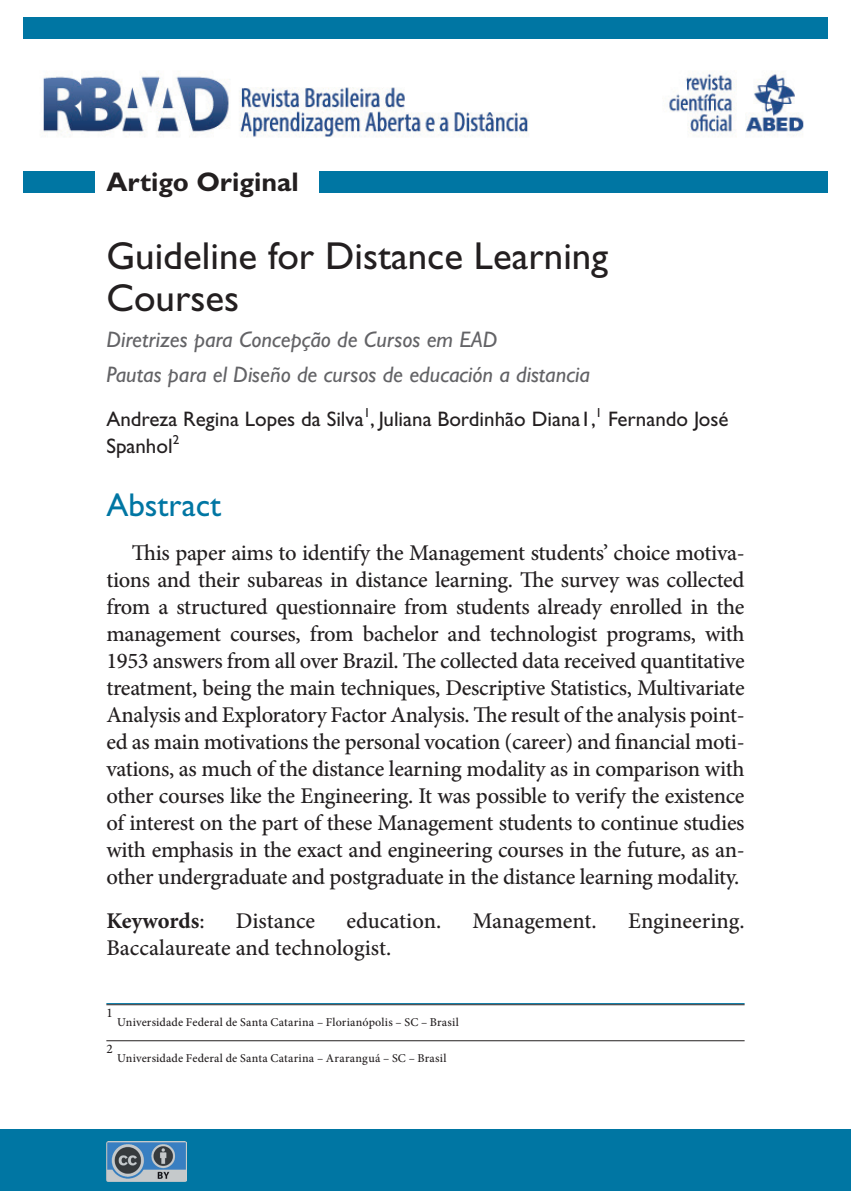
<style>
.page{position:relative;width:851px;height:1191px;background:#fff}
.page>*{position:absolute;margin:0;border:0;box-sizing:border-box;transform-origin:0 0}
.t1{font:39px/42px "Gill Sans Std";color:#231f20}
.t2{font:33px "Gill Sans Std";color:#0076a3}
.t3{font:700 27px "Gill Sans Std";color:#231f20}
.t4{font:500 22.5px/27px "Minion Pro";letter-spacing:-.015em;color:#231f20}
.t5{font:italic 22.5px/35.5px "Gill Sans Std";color:#636366}
.t6{font:700 22.5px "Minion Pro";letter-spacing:-.005em;color:#231f20}
.t7{font:21px/27px "Gill Sans Std";color:#231f20}
.t8{font:500 13.05px "Minion Pro";color:#231f20}
.t9{font:500 12px "Minion Pro";letter-spacing:.015em;color:#231f20}
.s1{font-weight:500}
</style>
<div class="page">
<div style="left:23px;top:17px;width:804px;height:21px;background:#0076a3"></div>
<div style="left:23px;top:171px;width:804px;height:22px;background:#0076a3"></div>
<img style="left:43px;top:71px;width:761px;height:66px">
<div style="left:0;top:1129px;width:850px;height:62px;background:#0076a3"></div>
<div style="left:95px;top:163px;width:224px;height:34px;background:#fff"></div>
<img style="left:107px;top:1141px;width:80px;height:40px">
<hr style="left:106px;top:1003px;width:638px;height:1px;background:#0076a3">
<hr style="left:106px;top:1004px;width:638px;height:1px;background:#231f20">
<hr style="left:106px;top:1040px;width:638px;height:1px;background:#231f20">
<p class="t3" style="left:106px;top:166px;width:194px">Artigo Original</p>
<h1 class="t1" style="left:106px;top:235px;width:503px">Guideline for Distance Learning<br>Courses</h1>
<p class="t5" style="left:106px;top:321px;width:485px">Diretrizes para Concepção de Cursos em EAD<br>Pautas para el Diseño de cursos de educación a distancia</p>
<p class="t7" style="left:106px;top:406px;width:623px">Andreza Regina Lopes da Silva<sup>1</sup>, Juliana Bordinhão Diana1,<sup>1</sup> Fernando José<br>Spanhol<sup>2</sup></p>
<h2 class="t2" style="left:106px;top:486px;width:116px">Abstract</h2>
<p class="t4" style="left:106px;top:539px;width:639px;text-indent:49px">is paper aims to identify the Management students’ choice motiva&shy;tions and their subareas in distance learning.</p>
<p class="t4" style="left:106px;top:566px;width:639px;text-align:justify;text-indent:437px">e survey was collected from a structured questionnaire from students already enrolled in the management courses, from bachelor and technologist programs, with 1953 answers from all over Brazil. e collected data received quantitative treatment, being the main techniques, Descriptive Statistics, Multivariate Analysis and Exploratory Factor Analysis. e result of the analysis point&shy;ed as main motivations the personal vocation (career) and nancial moti&shy;vations, as much of the distance learning modality as in comparison with other courses like the Engineering. It was possible to verify the existence of interest on the part of these Management students to continue studies with emphasis in the exact and engineering courses in the future, as an&shy;other undergraduate and postgraduate in the distance learning modality.</p>
<p class="t6" style="left:106px;top:905px;width:100px">Keywords<span class="s1">:</span></p>
<p class="t4" style="left:236px;top:907px;width:81px">Distance</p>
<p class="t4" style="left:346px;top:907px;width:96px">education.</p>
<p class="t4" style="left:472px;top:907px;width:126px">Management.</p>
<p class="t4" style="left:628px;top:907px;width:118px">Engineering.</p>
<p class="t4" style="left:106px;top:934px;width:286px">Baccalaureate and technologist.</p>
<p class="t8" style="left:106px;top:1004px;width:8px">1</p>
<p class="t9" style="left:117px;top:1014px;width:343px">Universidade Federal de Santa Catarina – Florianópolis – SC – Brasil</p>
<p class="t8" style="left:106px;top:1040px;width:8px">2</p>
<p class="t9" style="left:117px;top:1050px;width:330px">Universidade Federal de Santa Catarina – Araranguá – SC – Brasil</p>
</div>
